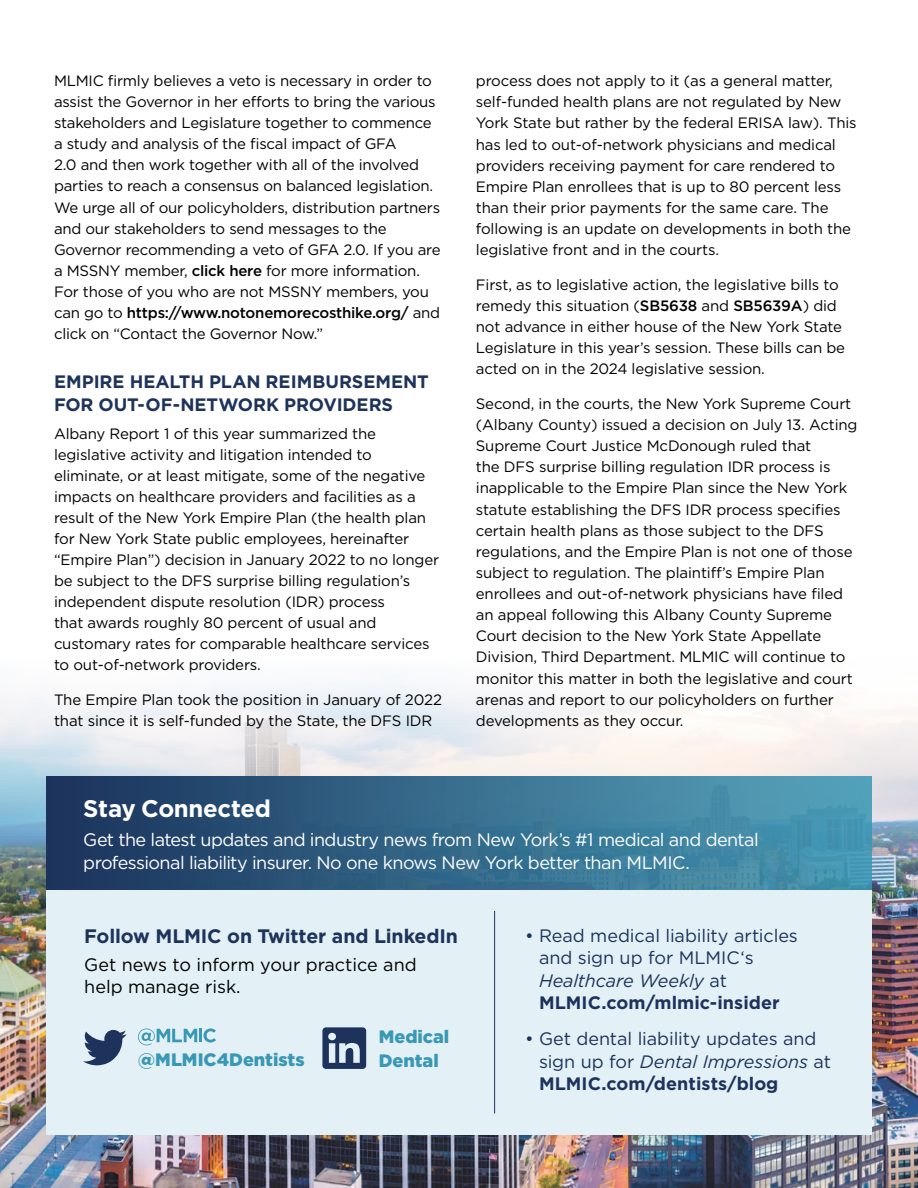
<style>
.page{position:relative;width:918px;height:1188px;background:#fff}
.page>*{position:absolute;margin:0;border:0;box-sizing:border-box;transform-origin:0 0}
.t1{font:700 24px "Gotham";letter-spacing:-.02em;color:#fff}
.t2{font:700 19.5px "Gotham";letter-spacing:-.01em;color:#1d335c}
.t3{font:18px/22.5px "Gotham";letter-spacing:-.005em;color:#1d335c}
.t4{font:18px/22.5px "Gotham";letter-spacing:-.03em;color:#fff}
.body_copy{font:700 18px/22.5px "Gotham";letter-spacing:-.005em;color:#1d335c}
.t5{font:18px/22.5px "Gotham";color:#000}
.t6{font:900 18px "Gotham";color:#3998b5}
.body_copy-2{font:15px/21.1px "Gotham";letter-spacing:-.01em;color:#000}
.s1{font-weight:500}
.s2{font-style:italic}
.s3{font-weight:700}
</style>
<div class="page">
<img style="left:0;top:680px;width:918px;height:508px">
<div style="left:46px;top:776px;width:826px;height:114px;background:linear-gradient(to right,#1c345c,#4ea0b9)"></div>
<div style="left:46px;top:890px;width:826px;height:245px;background:#e3f0f5"></div>
<svg style="left:83px;top:1030px;width:44px;height:35px"></svg>
<svg style="left:138px;top:1029px;width:78px;height:16px"></svg>
<svg style="left:322px;top:1027px;width:44px;height:42px"></svg>
<hr style="left:494px;top:911px;width:1px;height:202px;background:#1d335c">
<p class="body_copy-2" style="left:54px;top:70px;width:388px">MLMIC firmly believes a veto is necessary in order to assist the Governor in her efforts to bring the various stakeholders and Legislature together to commence a study and analysis of the fiscal impact of GFA<br>2.0 and then work together with all of the involved parties to reach a consensus on balanced legislation.<br>We urge all of our policyholders, distribution partners and our stakeholders to send messages to the Governor recommending a veto of GFA 2.0. If you are a MSSNY member, <span class="s1">click here</span> for more information.<br>For those of you who are not MSSNY members, you can go to <span class="s1">https://www.notonemorecosthike.org/</span> and click on “Contact the Governor Now.”</p>
<p class="body_copy" style="left:54px;top:371px;width:376px">EMPIRE HEALTH PLAN REIMBURSEMENT<br>FOR OUT-OF-NETWORK PROVIDERS</p>
<p class="body_copy-2" style="left:54px;top:423px;width:387px">Albany Report 1 of this year summarized the legislative activity and litigation intended to eliminate, or at least mitigate, some of the negative impacts on healthcare providers and facilities as a result of the New York Empire Plan (the health plan for New York State public employees, hereinafter “Empire Plan”) decision in January 2022 to no longer be subject to the DFS surprise billing regulation’s independent dispute resolution (IDR) process<br>that awards roughly 80 percent of usual and customary rates for comparable healthcare services to out-of-network providers.</p>
<p class="body_copy-2" style="left:54px;top:689px;width:390px">The Empire Plan took the position in January of 2022 that since it is self-funded by the State, the DFS IDR</p>
<p class="body_copy-2" style="left:476px;top:70px;width:382px">process does not apply to it (as a general matter, self-funded health plans are not regulated by New York State but rather by the federal ERISA law). This has led to out-of-network physicians and medical providers receiving payment for care rendered to Empire Plan enrollees that is up to 80 percent less than their prior payments for the same care. The following is an update on developments in both the legislative front and in the courts.</p>
<p class="body_copy-2" style="left:476px;top:274px;width:371px">First, as to legislative action, the legislative bills to remedy this situation (<span class="s1">SB5638</span> and <span class="s1">SB5639A</span>) did not advance in either house of the New York State Legislature in this year’s session. These bills can be acted on in the 2024 legislative session.</p>
<p class="body_copy-2" style="left:476px;top:393px;width:383px">Second, in the courts, the New York Supreme Court (Albany County) issued a decision on July 13. Acting Supreme Court Justice McDonough ruled that<br>the DFS surprise billing regulation IDR process is inapplicable to the Empire Plan since the New York statute establishing the DFS IDR process specifies certain health plans as those subject to the DFS regulations, and the Empire Plan is not one of those subject to regulation. The plaintiff’s Empire Plan enrollees and out-of-network physicians have filed an appeal following this Albany County Supreme Court decision to the New York State Appellate Division, Third Department. MLMIC will continue to monitor this matter in both the legislative and court arenas and report to our policyholders on further developments as they occur.</p>
<p class="t1" style="left:83px;top:793px;width:189px">Stay Connected</p>
<p class="t4" style="left:83px;top:828px;width:677px">Get the latest updates and industry news from New York’s #1 medical and dental professional liability insurer. No one knows New York better than MLMIC.</p>
<p class="t2" style="left:84px;top:923px;width:375px">Follow MLMIC on Twitter and LinkedIn</p>
<p class="t5" style="left:84px;top:953px;width:334px">Get news to inform your practice and help manage risk.</p>
<p class="t6" style="left:379px;top:1024px;width:72px">Medical</p>
<p class="t6" style="left:138px;top:1047px;width:168px">@MLMIC4Dentists</p>
<p class="t6" style="left:379px;top:1048px;width:61px">Dental</p>
<p class="t3" style="left:539px;top:924px;width:260px;text-indent:-14px">• Read medical liability articles and sign up for MLMIC‘s<br><span class="s2">Healthcare Weekly</span> at<br><span class="s3">MLMIC.com/mlmic-insider</span></p>
<p class="t3" style="left:539px;top:1027px;width:294px;text-indent:-14px">• Get dental liability updates and sign up for <span class="s2">Dental Impressions</span> at<br><span class="s3">MLMIC.com/dentists/blog</span></p>
</div>
